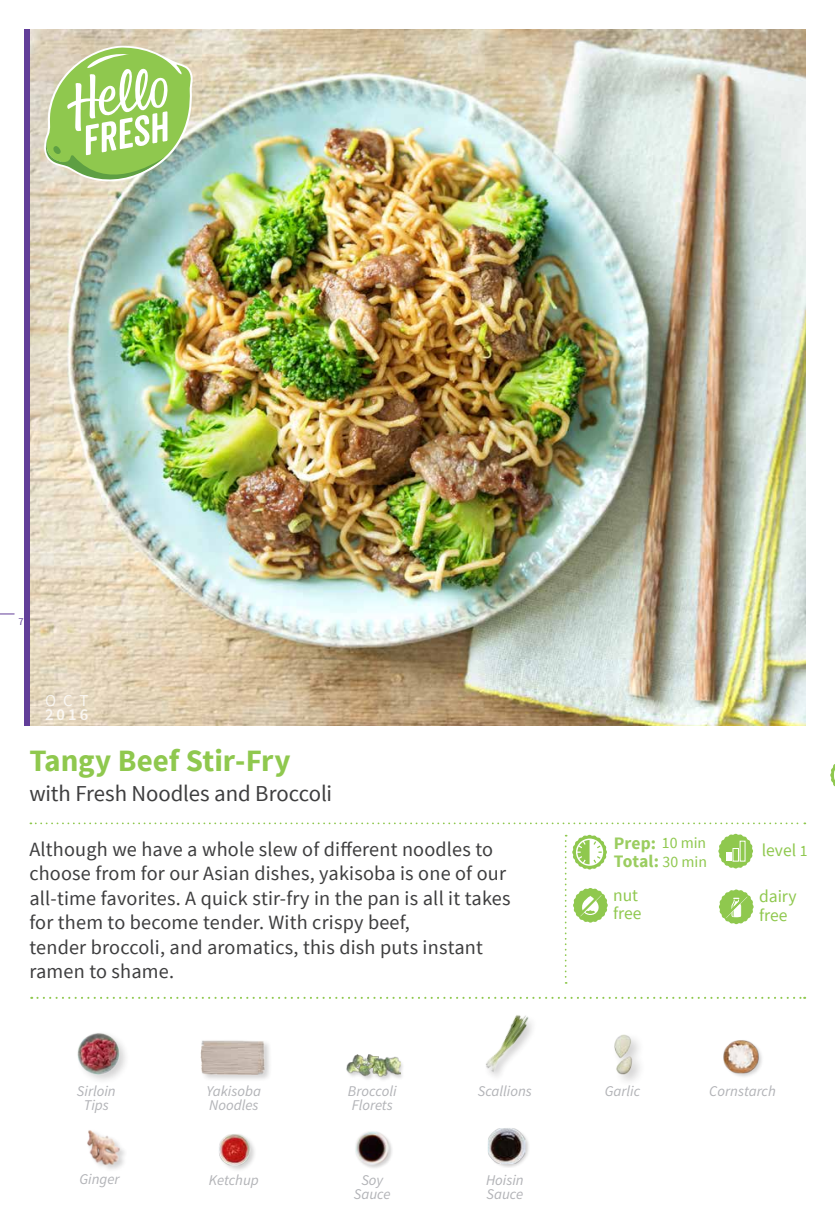
<style>
.page{position:relative;width:835px;height:1228px;background:#fff}
.page>*{position:absolute;margin:0;border:0;box-sizing:border-box;transform-origin:0 0}
.t1{font:700 30.97px "Source Sans Pro";letter-spacing:-.005em;color:#8fc84e}
.t2{font:22.75px "Source Sans Pro";letter-spacing:-.005em;color:#3e3e3f}
.t3{font:20.12px/24.5px "Source Sans Pro";letter-spacing:.01em;color:#3e3e3f}
.t4{font:17.5px/18.6px "Source Sans Pro";color:#8fc84e}
.t5{font:700 17.5px/18.7px "Source Sans Pro";letter-spacing:.005em;color:#9bcd60}
.t6{font:600 16.62px "Source Sans Pro";color:#fff}
.t7{font:16.62px "Source Sans Pro";color:#fff}
.t8{font:15.75px/19.2px "Source Sans Pro";color:#8fc84e}
.t9{font:italic 14.88px/14.3px "Source Sans Pro";color:#b2b3b7;text-align:center}
.t10{font:10.5px "Source Sans Pro";color:#623e99}
.s1{font-size:15.75px}
</style>
<div class="page">
<img style="left:30px;top:29px;width:775px;height:696px">
<svg style="left:572px;top:834px;width:35px;height:35px"></svg>
<svg style="left:565px;top:834px;width:1px;height:149px"></svg>
<svg style="left:30px;top:822px;width:775px;height:2px"></svg>
<svg style="left:0;top:613px;width:14px;height:1px"></svg>
<svg style="left:31px;top:996px;width:774px;height:2px"></svg>
<div style="left:24px;top:29px;width:6px;height:696px;background:#623e99"></div>
<img style="left:200px;top:1040px;width:70px;height:39px">
<div style="left:218px;top:1132px;width:38px;height:40px;background:#231f20;opacity:.2"></div>
<img style="left:218px;top:1132px;width:38px;height:33px">
<img style="left:614px;top:1034px;width:26px;height:47px">
<img style="left:77px;top:1033px;width:49px;height:47px">
<div style="left:346px;top:1054px;width:59px;height:28px;background:#231f20;opacity:.2"></div>
<img style="left:346px;top:1054px;width:54px;height:28px">
<img style="left:355px;top:1131px;width:37px;height:37px">
<svg style="left:719px;top:889px;width:35px;height:35px"></svg>
<img style="left:486px;top:1015px;width:46px;height:58px">
<svg style="left:573px;top:888px;width:35px;height:34px"></svg>
<svg style="left:718px;top:833px;width:35px;height:35px"></svg>
<div style="left:723px;top:1038px;width:41px;height:40px;background:#231f20;opacity:.2"></div>
<img style="left:723px;top:1038px;width:41px;height:35px">
<div style="left:487px;top:1127px;width:43px;height:41px;background:#231f20;opacity:.2"></div>
<img style="left:487px;top:1127px;width:38px;height:36px">
<img style="left:87px;top:1130px;width:38px;height:39px">
<svg style="left:830px;top:764px;width:5px;height:23px"></svg>
<svg style="left:44px;top:46px;width:149px;height:135px"></svg>
<p class="t10" style="left:18px;top:615px;width:7px">7</p>
<p class="t7" style="left:45px;top:690px;width:45px">OCT</p>
<p class="t6" style="left:45px;top:704px;width:45px">2016</p>
<h1 class="t1" style="left:29px;top:740px;width:263px">Tangy Beef Stir-Fry</h1>
<p class="t2" style="left:29px;top:778px;width:304px">with Fresh Noodles and Broccoli</p>
<p class="t3" style="left:29px;top:837px;width:482px">Although we have a whole slew of different noodles to choose from for our Asian dishes, yakisoba is one of our all-time favorites. A quick stir-fry in the pan is all it takes for them to become tender. With crispy beef,<br>tender broccoli, and aromatics, this dish puts instant ramen to shame.</p>
<p class="t5" style="left:614px;top:834px;width:47px">Prep:<br>Total:</p>
<p class="t8" style="left:662px;top:833px;width:47px">10 min<br>30 min</p>
<p class="t4" style="left:761px;top:841px;width:47px">level <span class="s1">1</span></p>
<p class="t4" style="left:613px;top:885px;width:30px">nut free</p>
<p class="t4" style="left:759px;top:887px;width:39px">dairy free</p>
<p class="t9" style="left:77px;top:1083px;width:40px">Sirloin<br>Tips</p>
<p class="t9" style="left:79px;top:1171px;width:42px">Ginger</p>
<p class="t9" style="left:207px;top:1083px;width:56px;text-align:left">Yakisoba<br>Noodles</p>
<p class="t9" style="left:209px;top:1172px;width:51px">Ketchup</p>
<p class="t9" style="left:348px;top:1083px;width:50px">Broccoli</p>
<p class="t9" style="left:604px;top:1083px;width:37px">Garlic</p>
<p class="t9" style="left:352px;top:1097px;width:43px">Florets</p>
<p class="t9" style="left:478px;top:1083px;width:56px">Scallions</p>
<p class="t9" style="left:709px;top:1083px;width:68px">Cornstarch</p>
<p class="t9" style="left:354px;top:1172px;width:38px">Soy<br>Sauce</p>
<p class="t9" style="left:486px;top:1172px;width:39px;text-align:left">Hoisin<br>Sauce</p>
</div>
